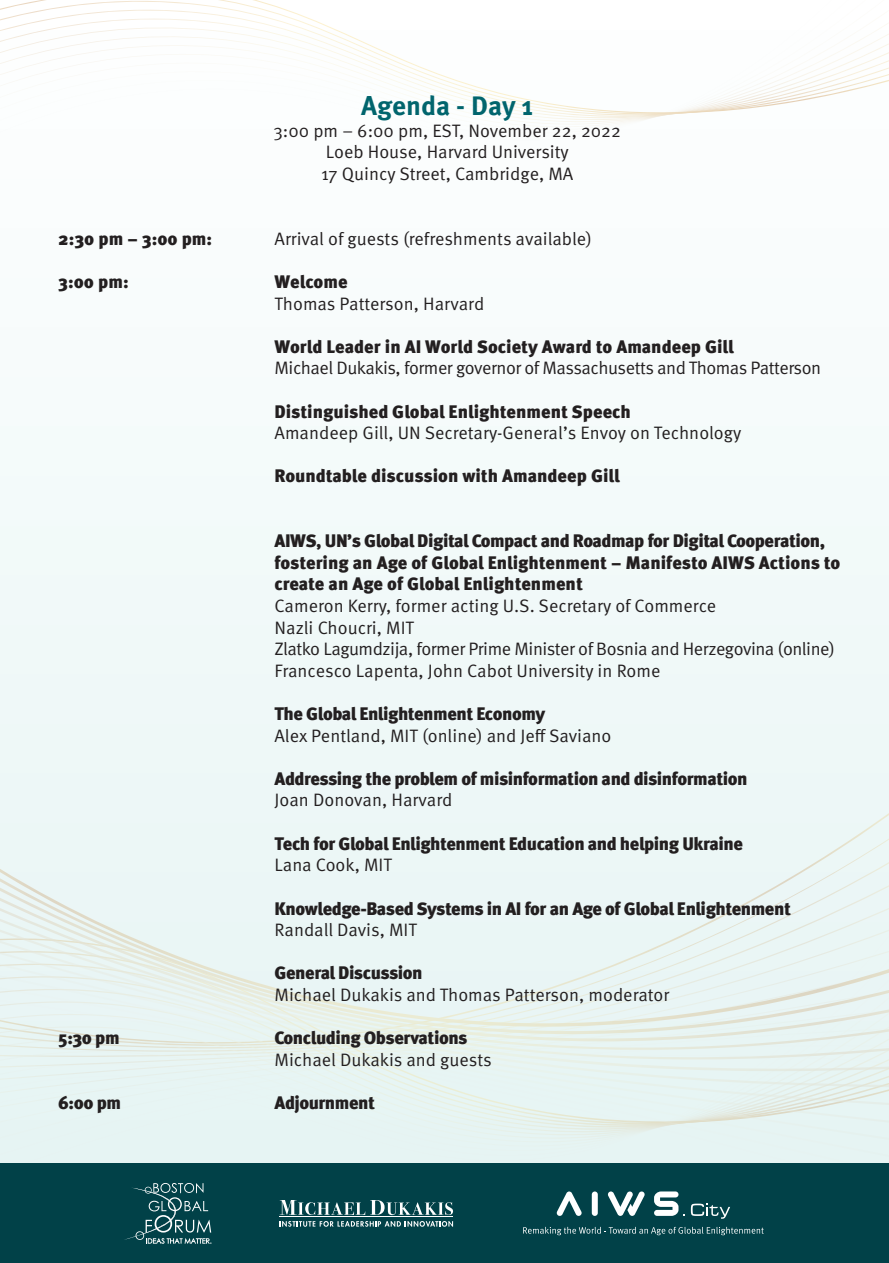
<style>
.page{position:relative;width:889px;height:1263px;background:#fff}
.page>*{position:absolute;margin:0;border:0;box-sizing:border-box;transform-origin:0 0}
.t1{font:700 27px "Meta Pro";letter-spacing:-.005em;color:#01656d}
.t2{font:18px/21.6px "Meta Pro Norm";letter-spacing:-.005em;color:#231f20;text-align:center}
.t3{font:900 18px/21.6px "Meta Pro";letter-spacing:-.025em;color:#231f20}
.t4{font:900 18px "Meta Pro";color:#231f20}
.t5{font:18px "Meta Pro Norm";letter-spacing:-.025em;color:#231f20}
</style>
<div class="page">
<div style="left:0;top:0;width:888px;height:1263px;background:#f3fafa"></div>
<svg style="left:0;top:0;width:888px;height:122px"></svg>
<svg style="left:0;top:911px;width:888px;height:26px"></svg>
<svg style="left:0;top:937px;width:888px;height:25px"></svg>
<svg style="left:0;top:962px;width:888px;height:25px"></svg>
<svg style="left:0;top:987px;width:888px;height:177px;fill:#e7f4f3"></svg>
<div style="left:0;top:1164px;width:888px;height:99px;background:#014148"></div>
<svg style="left:279px;top:1200px;width:174px;height:15px"></svg>
<hr style="left:279px;top:1217px;width:173px;height:1px;background:#fff">
<svg style="left:279px;top:1221px;width:174px;height:6px"></svg>
<svg style="left:124px;top:1183px;width:87px;height:61px"></svg>
<svg style="left:556px;top:1191px;width:25px;height:25px"></svg>
<div style="left:591px;top:1191px;width:6px;height:25px;background:#fff;border-radius:3px"></div>
<svg style="left:690px;top:1203px;width:39px;height:16px"></svg>
<svg style="left:608px;top:1191px;width:36px;height:25px"></svg>
<svg style="left:654px;top:1191px;width:30px;height:25px"></svg>
<svg style="left:523px;top:1227px;width:240px;height:8px"></svg>
<h1 class="t1" style="left:361px;top:85px;width:173px">Agenda - Day 1</h1>
<p class="t2" style="left:273px;top:119px;width:349px">3:00 pm – 6:00 pm, EST, November 22, 2022<br>Loeb House, Harvard University<br>17 Quincy Street, Cambridge, MA</p>
<p class="t3" style="left:58px;top:227px;width:155px">2:30 pm – 3:00 pm:</p>
<p class="t2" style="left:274px;top:227px;width:319px">Arrival of guests (refreshments available)</p>
<p class="t3" style="left:58px;top:270px;width:72px">3:00 pm:</p>
<p class="t4" style="left:274px;top:267px;width:74px">Welcome</p>
<p class="t2" style="left:274px;top:291px;width:211px">Thomas Patterson, Harvard</p>
<p class="t4" style="left:274px;top:332px;width:460px">World Leader in AI World Society Award to Amandeep Gill</p>
<p class="t5" style="left:274px;top:355px;width:548px">Michael Dukakis, former governor of Massachusetts and Thomas Patterson</p>
<p class="t4" style="left:274px;top:397px;width:358px">Distinguished Global Enlightenment Speech</p>
<p class="t2" style="left:274px;top:421px;width:468px">Amandeep Gill, UN Secretary-General’s Envoy on Technology</p>
<p class="t4" style="left:274px;top:462px;width:346px">Roundtable discussion with Amandeep Gill</p>
<p class="t3" style="left:274px;top:529px;width:567px">AIWS, UN’s Global Digital Compact and Roadmap for Digital Cooperation, fostering an Age of Global Enlightenment – Manifesto AIWS Actions to create an Age of Global Enlightenment</p>
<p class="t2" style="left:274px;top:594px;width:561px;text-align:left">Cameron Kerry, former acting U.S. Secretary of Commerce<br>Nazli Choucri, MIT<br>Zlatko Lagumdzija, former Prime Minister of Bosnia and Herzegovina (online)<br>Francesco Lapenta, John Cabot University in Rome</p>
<p class="t3" style="left:274px;top:702px;width:272px">The Global Enlightenment Economy</p>
<p class="t2" style="left:274px;top:723px;width:338px">Alex Pentland, MIT (online) and Jeff Saviano</p>
<p class="t3" style="left:274px;top:767px;width:474px">Addressing the problem of misinformation and disinformation</p>
<p class="t2" style="left:274px;top:788px;width:179px">Joan Donovan, Harvard</p>
<p class="t3" style="left:274px;top:832px;width:470px">Tech for Global Enlightenment Education and helping Ukraine</p>
<p class="t2" style="left:274px;top:853px;width:119px">Lana Cook, MIT</p>
<p class="t3" style="left:274px;top:896px;width:517px">Knowledge-Based Systems in AI for an Age of Global Enlightenment</p>
<p class="t2" style="left:274px;top:918px;width:144px">Randall Davis, MIT</p>
<p class="t3" style="left:274px;top:961px;width:150px">General Discussion</p>
<p class="t2" style="left:274px;top:983px;width:396px">Michael Dukakis and Thomas Patterson, moderator</p>
<p class="t3" style="left:58px;top:1026px;width:63px">5:30 pm</p>
<p class="t3" style="left:274px;top:1026px;width:194px">Concluding Observations</p>
<p class="t2" style="left:274px;top:1047px;width:219px">Michael Dukakis and guests</p>
<p class="t3" style="left:58px;top:1091px;width:64px">6:00 pm</p>
<p class="t3" style="left:274px;top:1091px;width:102px">Adjournment</p>
</div>
